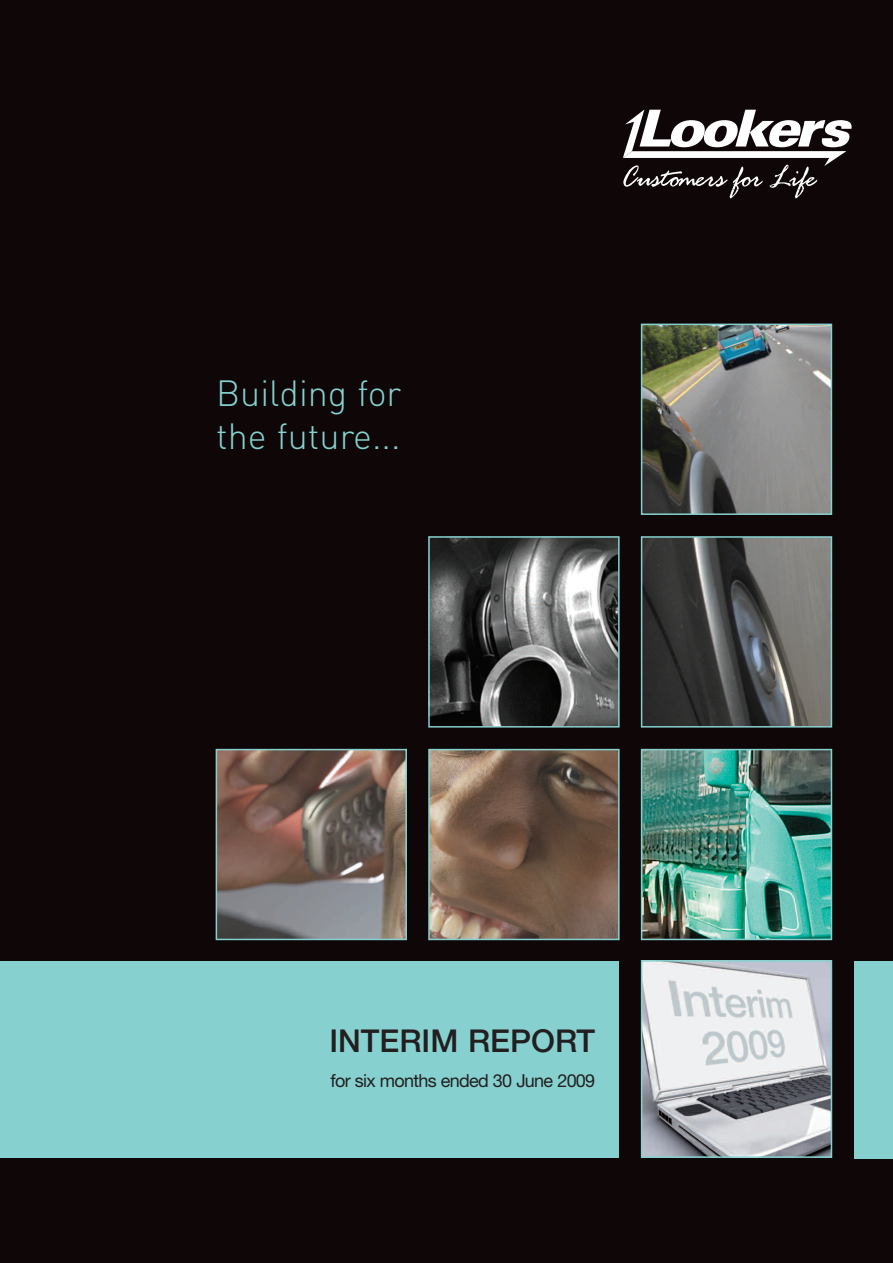
<style>
.page{position:relative;width:893px;height:1263px;background:#0e0607}
.page>*{position:absolute;margin:0;border:0;box-sizing:border-box;transform-origin:0 0}
.t1{font:300 36px/43.2px "DIN";color:#86d1cf}
.t2{font:500 31.5px "Helvetica Neue";color:#231f20}
.t3{font:18px "Helvetica Neue";letter-spacing:-.04em;color:#231f20}
</style>
<div class="page">
<svg style="left:641px;top:324px;width:191px;height:403px;background:#626562"></svg>
<img style="left:431px;top:539px;width:186px;height:185px">
<div style="left:428px;top:536px;width:192px;height:191px;border:2px solid #86d1cf"></div>
<img style="left:644px;top:752px;width:185px;height:185px">
<div style="left:641px;top:749px;width:191px;height:191px;border:2px solid #86d1cf"></div>
<svg style="left:216px;top:749px;width:404px;height:191px;background:#756358"></svg>
<img style="left:644px;top:963px;width:185px;height:192px">
<div style="left:641px;top:960px;width:191px;height:198px;border:2px solid #86d1cf"></div>
<div style="left:855px;top:961px;width:38px;height:198px;background:#86d1cf"></div>
<div style="left:0;top:961px;width:619px;height:197px;background:#86d1cf"></div>
<svg style="left:623px;top:110px;width:229px;height:88px"></svg>
<h1 class="t1" style="left:216px;top:372px;width:187px">Building for the future...</h1>
<h2 class="t2" style="left:329px;top:1030px;width:267px">INTERIM REPORT</h2>
<p class="t3" style="left:331px;top:1074px;width:266px">for six months ended 30 June 2009</p>
</div>
